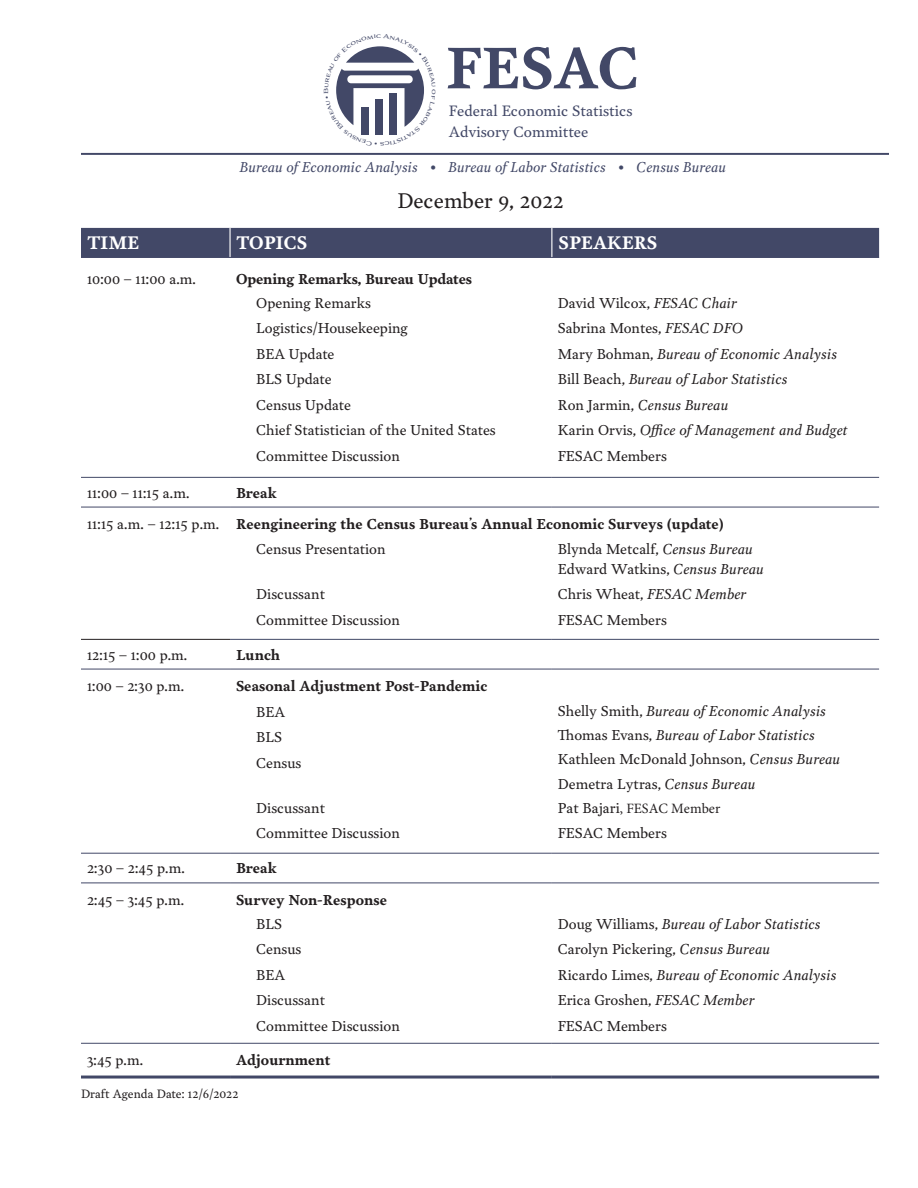
<style>
.page{position:relative;width:918px;height:1188px;background:#fff}
.page>*{position:absolute;margin:0;border:0;box-sizing:border-box;transform-origin:0 0}
.t1{font:700 57.6px "Garvis Pro";color:#424867}
.t2{font:21px "Garvis Pro";color:#231f20}
.t3{font:700 18px "Garvis Pro";color:#fff}
.t4{font:14.85px/20.7px "Garvis Pro";color:#424867}
.t5{font:italic 14.25px/25.5px "Garvis Pro";color:#231f20}
.t6{font:14.25px/25.5px "Garvis Pro";color:#231f20}
.t7{font:700 14.25px/31.2px "Garvis Pro";color:#231f20}
.t8{font:14.25px "Minion Pro";color:#231f20}
.t9{font:italic 14.1px "Garvis Pro";color:#424867}
.t10{font:12px "Garvis Pro";color:#231f20}
.s1{font-style:normal}
.s2{font-weight:400}
.s3{font-style:italic}
.s4{font-family:"Garvis Pro"}
</style>
<div class="page">
<div style="left:81px;top:228px;width:798px;height:29px;background:#424867"></div>
<hr style="left:81px;top:257px;width:149px;height:1px;background:#424867">
<hr style="left:230px;top:257px;width:322px;height:1px;background:#424867">
<hr style="left:552px;top:257px;width:327px;height:1px;background:#424867">
<hr style="left:81px;top:853px;width:149px;height:1px;background:#424867">
<hr style="left:230px;top:853px;width:322px;height:1px;background:#424867">
<hr style="left:552px;top:853px;width:327px;height:1px;background:#424867">
<hr style="left:81px;top:477px;width:149px;height:1px;background:#424867">
<hr style="left:230px;top:477px;width:322px;height:1px;background:#424867">
<hr style="left:552px;top:477px;width:327px;height:1px;background:#424867">
<hr style="left:81px;top:507px;width:149px;height:1px;background:#424867">
<hr style="left:230px;top:507px;width:322px;height:1px;background:#424867">
<hr style="left:552px;top:507px;width:327px;height:1px;background:#424867">
<hr style="left:230px;top:639px;width:322px;height:1px;background:#424867">
<hr style="left:552px;top:639px;width:327px;height:1px;background:#424867">
<hr style="left:81px;top:883px;width:149px;height:1px;background:#424867">
<hr style="left:230px;top:883px;width:322px;height:1px;background:#424867">
<hr style="left:552px;top:883px;width:327px;height:1px;background:#424867">
<hr style="left:81px;top:1043px;width:149px;height:1px;background:#424867">
<hr style="left:230px;top:1043px;width:322px;height:1px;background:#424867">
<hr style="left:552px;top:1043px;width:327px;height:1px;background:#424867">
<hr style="left:81px;top:669px;width:149px;height:1px;background:#424867">
<hr style="left:230px;top:669px;width:322px;height:1px;background:#424867">
<hr style="left:552px;top:669px;width:327px;height:1px;background:#424867">
<hr style="left:81px;top:639px;width:149px;height:1px;background:#231f20">
<hr style="left:81px;top:1076px;width:149px;height:3px;background:#424867">
<hr style="left:230px;top:1076px;width:322px;height:3px;background:#424867">
<hr style="left:552px;top:1076px;width:327px;height:3px;background:#424867">
<hr style="left:81px;top:153px;width:808px;height:2px;background:#424867">
<svg style="left:336px;top:46px;width:88px;height:89px"></svg>
<h1 class="t1" style="left:446px;top:26px;width:195px">FESAC</h1>
<p class="t4" style="left:449px;top:100px;width:185px">Federal Economic Statistics<br>Advisory Committee</p>
<p class="t9" style="left:240px;top:157px;width:488px">Bureau of Economic Analysis • Bureau of Labor Statistics • Census Bureau</p>
<h2 class="t2" style="left:397px;top:186px;width:168px">December 9, 2022</h2>
<p class="t3" style="left:88px;top:230px;width:53px">TIME</p>
<p class="t3" style="left:237px;top:230px;width:72px">TOPICS</p>
<p class="t3" style="left:559px;top:230px;width:100px">SPEAKERS</p>
<p class="t6" style="left:87px;top:266px;width:111px">10:00 – 11:00 a.m.</p>
<p class="t7" style="left:236px;top:263px;width:238px">Opening Remarks, Bureau Updates</p>
<p class="t6" style="left:256px;top:290px;width:241px">Opening Remarks<br>Logistics/Housekeeping<br>BEA Update<br>BLS Update<br>Census Update<br>Chief Statistician of the United States<br>Committee Discussion</p>
<p class="t5" style="left:558px;top:290px;width:292px"><span class="s1">David Wilcox,</span> FESAC Chair<br><span class="s1">Sabrina Montes,</span> FESAC DFO<br><span class="s1">Mary Bohman,</span> Bureau of Economic Analysis<br><span class="s1">Bill Beach,</span> Bureau of Labor Statistics<br><span class="s1">Ron Jarmin,</span> Census Bureau<br><span class="s1">Karin Orvis,</span> Office of Management and Budget<br><span class="s1">FESAC Members</span></p>
<p class="t6" style="left:87px;top:479px;width:104px">11:00 – 11:15 a.m.</p>
<p class="t7" style="left:87px;top:477px;width:638px;text-indent:149px">Break<br><span class="s2">11:15 a.m. – 12:15 p.m.</span> Reengineering the Census Bureau’s Annual Economic Surveys (update)</p>
<p class="t6" style="left:256px;top:536px;width:131px">Census Presentation</p>
<p class="t6" style="left:256px;top:581px;width:145px">Discussant<br>Committee Discussion</p>
<p class="t6" style="left:558px;top:539px;width:208px;line-height:19.5px">Blynda Metcalf, <span class="s3">Census Bureau<br></span>Edward Watkins, <span class="s3">Census Bureau</span></p>
<p class="t6" style="left:558px;top:581px;width:190px">Chris Wheat, <span class="s3">FESAC Member<br></span>FESAC Members</p>
<p class="t6" style="left:87px;top:641px;width:102px">12:15 – 1:00 p.m.</p>
<p class="t7" style="left:236px;top:638px;width:46px">Lunch</p>
<p class="t6" style="left:87px;top:673px;width:99px">1:00 – 2:30 p.m.</p>
<p class="t7" style="left:236px;top:670px;width:253px">Seasonal Adjustment Post-Pandemic</p>
<p class="t6" style="left:256px;top:699px;width:47px">BEA<br>BLS<br>Census</p>
<p class="t6" style="left:256px;top:795px;width:145px">Discussant<br>Committee Discussion</p>
<p class="t5" style="left:558px;top:699px;width:284px;line-height:24.3px"><span class="s1">Shelly Smith,</span> Bureau of Economic Analysis <span class="s1">Thomas Evans,</span> Bureau of Labor Statistics <span class="s1">Kathleen McDonald Johnson,</span> Census Bureau <span class="s1">Demetra Lytras,</span> Census Bureau</p>
<p class="t8" style="left:558px;top:799px;width:164px"><span class="s4">Pat Bajari</span>, FESAC Member</p>
<p class="t6" style="left:558px;top:819px;width:111px">FESAC Members</p>
<p class="t6" style="left:87px;top:855px;width:99px">2:30 – 2:45 p.m.</p>
<p class="t7" style="left:236px;top:852px;width:42px">Break</p>
<p class="t6" style="left:87px;top:886px;width:99px">2:45 – 3:45 p.m.</p>
<p class="t7" style="left:236px;top:883px;width:153px">Survey Non-Response</p>
<p class="t6" style="left:256px;top:911px;width:145px">BLS<br>Census<br>BEA<br>Discussant<br>Committee Discussion</p>
<p class="t5" style="left:558px;top:911px;width:280px"><span class="s1">Doug Williams,</span> Bureau of Labor Statistics<br><span class="s1">Carolyn Pickering,</span> Census Bureau<br><span class="s1">Ricardo Limes,</span> Bureau of Economic Analysis<br><span class="s1">Erica Groshen,</span> FESAC Member<br><span class="s1">FESAC Members</span></p>
<p class="t6" style="left:87px;top:1047px;width:58px">3:45 p.m.</p>
<p class="t7" style="left:236px;top:1044px;width:96px">Adjournment</p>
<p class="t10" style="left:81px;top:1085px;width:159px">Draft Agenda Date: 12/6/2022</p>
</div>
